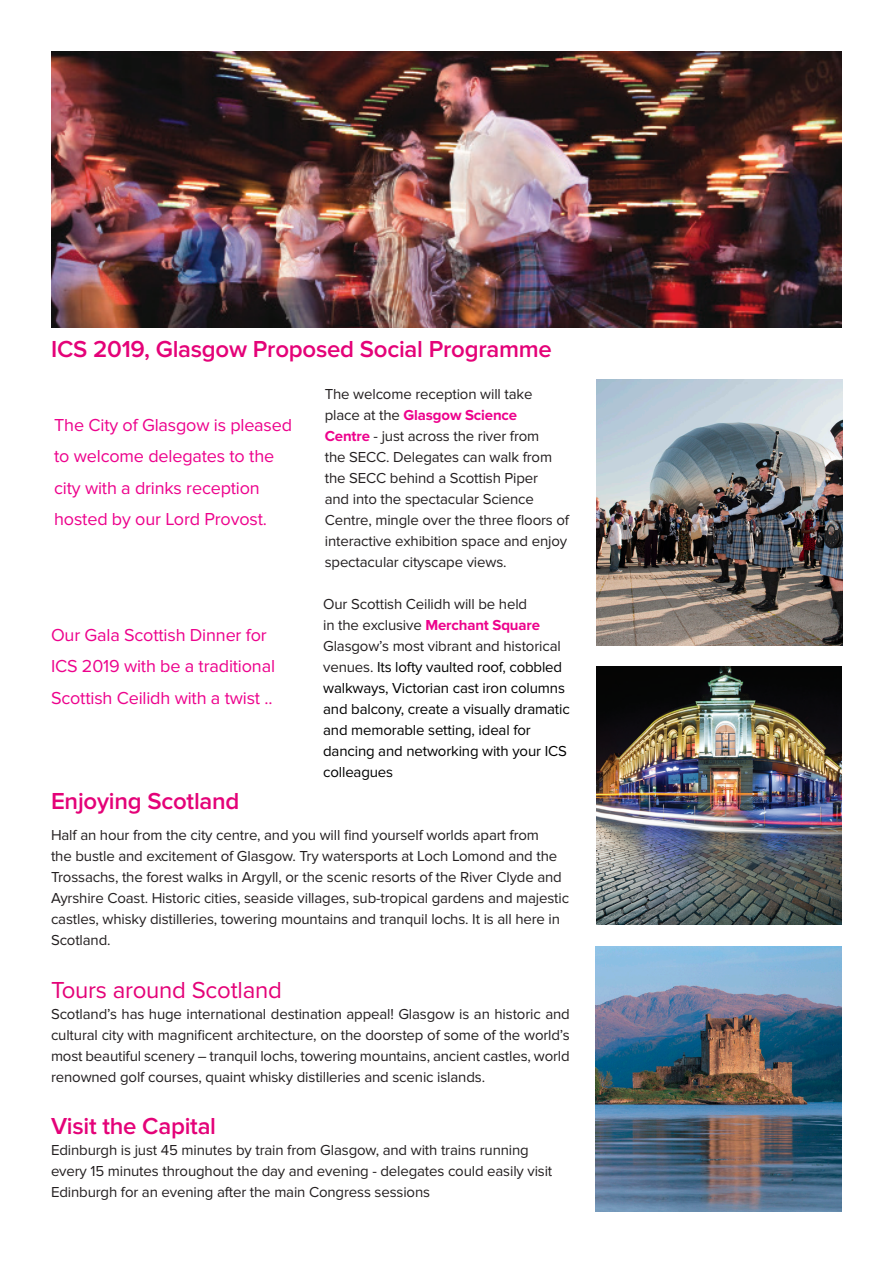
<style>
.page{position:relative;width:893px;height:1263px;background:#fff}
.page>*{position:absolute;margin:0;border:0;box-sizing:border-box;transform-origin:0 0}
.TEXT_Sub_Sub_Header{font:600 24px "Proxima Nova";letter-spacing:-.01em;color:#e40278}
.TEXT_Sub_Sub_Header-2{font:24px "Proxima Nova";letter-spacing:-.01em;color:#e40278}
.TEXT_Large_Venue_Nam{font:18px/31.5px "Proxima Nova";letter-spacing:-.01em;color:#ed028c}
.TEXT_Body{font:15px/21px "Proxima Nova";letter-spacing:-.01em;color:#231f20}
.TEXT_Body-2{font:15px/21px "Proxima Nova";letter-spacing:-.01em;color:#000}
.s1{font-weight:700;color:#ed028c}
.s2{color:#231f20}
</style>
<div class="page">
<img style="left:596px;top:379px;width:247px;height:266px">
<img style="left:595px;top:946px;width:246px;height:266px">
<img style="left:51px;top:51px;width:790px;height:276px">
<img style="left:596px;top:666px;width:246px;height:259px">
<p class="TEXT_Sub_Sub_Header" style="left:51px;top:335px;width:502px">ICS 2019, Glasgow Proposed Social Programme</p>
<p class="TEXT_Large_Venue_Nam" style="left:54px;top:409px;width:239px">The City of Glasgow is pleased</p>
<p class="TEXT_Large_Venue_Nam" style="left:54px;top:441px;width:221px">to welcome delegates to the city with a drinks reception hosted by our Lord Provost.</p>
<p class="TEXT_Large_Venue_Nam" style="left:51px;top:619px;width:226px">Our Gala Scottish Dinner for<br>ICS 2019 with be a traditional<br>Scottish Ceilidh with a twist ..</p>
<p class="TEXT_Body" style="left:325px;top:384px;width:246px">The welcome reception will take place at the <span class="s1">Glasgow Science<br>Centre</span> - just across the river from<br>the SECC. Delegates can walk from the SECC behind a Scottish Piper<br>and into the spectacular Science Centre, mingle over the three floors of interactive exhibition space and enjoy spectacular cityscape views.</p>
<p class="TEXT_Body-2" style="left:323px;top:594px;width:248px"><span class="s2">Our Scottish Ceilidh will be held<br>in the exclusive</span> <span class="s1">Merchant Square </span><span class="s2">Glasgow’s most vibrant and historical venues.</span> Its lofty vaulted roof, cobbled walkways, Victorian cast iron columns and balcony, create a visually dramatic and memorable setting, ideal for dancing and networking with your ICS colleagues</p>
<p class="TEXT_Sub_Sub_Header" style="left:51px;top:787px;width:190px">Enjoying Scotland</p>
<p class="TEXT_Body" style="left:51px;top:825px;width:520px">Half an hour from the city centre, and you will find yourself worlds apart from<br>the bustle and excitement of Glasgow. Try watersports at Loch Lomond and the Trossachs, the forest walks in Argyll, or the scenic resorts of the River Clyde and Ayrshire Coast. Historic cities, seaside villages, sub-tropical gardens and majestic castles, whisky distilleries, towering mountains and tranquil lochs. It is all here in Scotland.</p>
<p class="TEXT_Sub_Sub_Header-2" style="left:51px;top:976px;width:232px">Tours around Scotland</p>
<p class="TEXT_Body" style="left:51px;top:1003px;width:520px;text-align:justify">Scotland’s has huge international destination appeal! Glasgow is an historic and cultural city with magnificent architecture, on the doorstep of some of the world’s most beautiful scenery – tranquil lochs, towering mountains, ancient castles, world renowned golf courses, quaint whisky distilleries and scenic islands.</p>
<p class="TEXT_Sub_Sub_Header" style="left:51px;top:1112px;width:167px">Visit the Capital</p>
<p class="TEXT_Body" style="left:51px;top:1140px;width:503px">Edinburgh is just 45 minutes by train from Glasgow, and with trains running every 15 minutes throughout the day and evening - delegates could easily visit<br>Edinburgh for an evening after the main Congress sessions</p>
</div>
